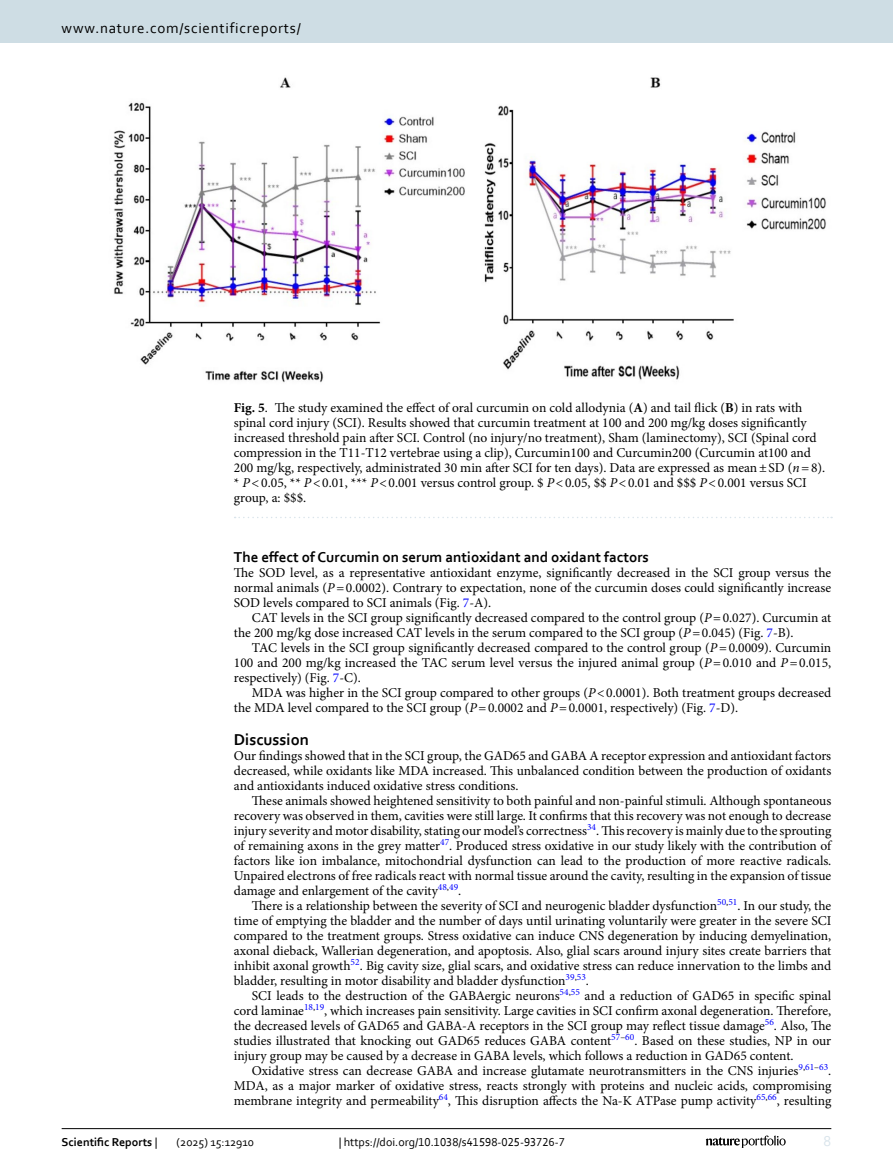
<style>
.page{position:relative;width:893px;height:1174px;background:#fff}
.page>*{position:absolute;margin:0;border:0;box-sizing:border-box;transform-origin:0 0}
.Head_1{font:700 16.5px "Corbel";color:#000}
.Head_2{font:700 15px "Corbel";color:#000}
.t1{font:15px "Corbel";letter-spacing:.05em;color:#000}
.t2{font:15px "Corbel";color:#d9e4eb}
.Body_Text_Indent{font:13.5px/15px "Minion Pro";color:#000;text-align:justify}
.Figure_Caption{font:13.5px/15px "Minion Pro";color:#000}
.Body_Text{font:13.5px/15px "Minion Pro";color:#000;text-align:justify}
.t3{font:12px "Corbel";color:#000}
.t4{font:700 12px "Corbel";color:#000}
.s1{font-weight:700}
.s2{font-style:italic}
.s3{color:#00f}
.s4{font-weight:400}
</style>
<div class="page">
<img style="left:114px;top:77px;width:712px;height:306px">
<svg style="left:235px;top:517px;width:597px;height:1px"></svg>
<hr style="left:62px;top:1128px;width:769px;height:1px;background:#000">
<svg style="left:706px;top:1135px;width:80px;height:12px"></svg>
<div style="left:0;top:0;width:893px;height:43px;background:#cedde4"></div>
<p class="t1" style="left:62px;top:18px;width:241px">www.nature.com/scientificreports/</p>
<p class="Figure_Caption" style="left:234px;top:400px;width:593px"><span class="s1">Fig. 5</span>. The study examined the effect of oral curcumin on cold allodynia (<span class="s1">A</span>) and tail flick (<span class="s1">B</span>) in rats with spinal cord injury (SCI). Results showed that curcumin treatment at 100 and 200 mg/kg doses significantly increased threshold pain after SCI. Control (no injury/no treatment), Sham (laminectomy), SCI (Spinal cord compression in the T11-T12 vertebrae using a clip), Curcumin100 and Curcumin200 (Curcumin at100 and 200 mg/kg, respectively, administrated 30 min after SCI for ten days). Data are expressed as mean±SD (<span class="s2">n=</span>8). * <span class="s2">P&lt;</span>0.05, ** <span class="s2">P</span>&lt;0.01, *** <span class="s2">P</span>&lt;0.001 versus control group. $ <span class="s2">P</span>&lt;0.05, $$ <span class="s2">P</span>&lt;0.01 and $$$ <span class="s2">P</span>&lt;0.001 versus SCI group, a: $$$.</p>
<p class="Head_2" style="left:234px;top:547px;width:417px">The effect of Curcumin on serum antioxidant and oxidant factors</p>
<p class="Body_Text" style="left:234px;top:565px;width:599px">The SOD level, as a representative antioxidant enzyme, significantly decreased in the SCI group versus the normal animals (<span class="s2">P</span>=0.0002). Contrary to expectation, none of the curcumin doses could significantly increase SOD levels compared to SCI animals (Fig. <span class="s3">7</span>-A).</p>
<p class="Body_Text_Indent" style="left:234px;top:610px;width:599px;text-indent:18px">CAT levels in the SCI group significantly decreased compared to the control group (<span class="s2">P</span>=0.027). Curcumin at the 200 mg/kg dose increased CAT levels in the serum compared to the SCI group (<span class="s2">P</span>=0.045) (Fig. <span class="s3">7</span>-B).</p>
<p class="Body_Text_Indent" style="left:234px;top:640px;width:599px;text-indent:18px">TAC levels in the SCI group significantly decreased compared to the control group (<span class="s2">P</span>=0.0009). Curcumin 100 and 200 mg/kg increased the TAC serum level versus the injured animal group (<span class="s2">P</span>=0.010 and <span class="s2">P</span>=0.015, respectively) (Fig. <span class="s3">7</span>-C).</p>
<p class="Body_Text_Indent" style="left:234px;top:685px;width:599px;text-indent:18px">MDA was higher in the SCI group compared to other groups (<span class="s2">P</span>&lt;0.0001). Both treatment groups decreased the MDA level compared to the SCI group (<span class="s2">P</span>=0.0002 and <span class="s2">P</span>=0.0001, respectively) (Fig. <span class="s3">7</span>-D).</p>
<p class="Head_1" style="left:234px;top:729px;width:77px">Discussion</p>
<p class="Body_Text" style="left:234px;top:748px;width:599px">Our findings showed that in the SCI group, the GAD65 and GABA A receptor expression and antioxidant factors decreased, while oxidants like MDA increased. This unbalanced condition between the production of oxidants and antioxidants induced oxidative stress conditions.</p>
<p class="Body_Text_Indent" style="left:234px;top:793px;width:599px;text-indent:18px">These animals showed heightened sensitivity to both painful and non-painful stimuli. Although spontaneous recovery was observed in them, cavities were still large. It confirms that this recovery was not enough to decrease injury severity and motor disability, stating our model’s correctness<sup>34</sup>. This recovery is mainly due to the sprouting of remaining axons in the grey matter<sup>47</sup>. Produced stress oxidative in our study likely with the contribution of factors like ion imbalance, mitochondrial dysfunction can lead to the production of more reactive radicals.<br>Unpaired electrons of free radicals react with normal tissue around the cavity, resulting in the expansion of tissue damage and enlargement of the cavity<sup>48</sup><sup>,</sup><sup>49</sup>.</p>
<p class="Body_Text_Indent" style="left:234px;top:898px;width:599px;text-indent:18px">There is a relationship between the severity of SCI and neurogenic bladder dysfunction<sup>50</sup><sup>,</sup><sup>51</sup>. In our study, the time of emptying the bladder and the number of days until urinating voluntarily were greater in the severe SCI compared to the treatment groups. Stress oxidative can induce CNS degeneration by inducing demyelination, axonal dieback, Wallerian degeneration, and apoptosis. Also, glial scars around injury sites create barriers that inhibit axonal growth<sup>52</sup>. Big cavity size, glial scars, and oxidative stress can reduce innervation to the limbs and bladder, resulting in motor disability and bladder dysfunction<sup>39</sup><sup>,</sup><sup>53</sup>.</p>
<p class="Body_Text_Indent" style="left:234px;top:988px;width:599px;text-indent:18px">SCI leads to the destruction of the GABAergic neurons<sup>54</sup><sup>,</sup><sup>55</sup> and a reduction of GAD65 in specific spinal cord laminae<sup>18</sup><sup>,</sup><sup>19</sup>, which increases pain sensitivity. Large cavities in SCI confirm axonal degeneration. Therefore, the decreased levels of GAD65 and GABA-A receptors in the SCI group may reflect tissue damage<sup>56</sup>. Also, The studies illustrated that knocking out GAD65 reduces GABA content<sup>57</sup><sup>–</sup><sup>60</sup>. Based on these studies, NP in our injury group may be caused by a decrease in GABA levels, which follows a reduction in GAD65 content.</p>
<p class="Body_Text_Indent" style="left:234px;top:1063px;width:599px;text-indent:18px">Oxidative stress can decrease GABA and increase glutamate neurotransmitters in the CNS injuries<sup>9</sup><sup>,</sup><sup>61</sup><sup>–</sup><sup>63</sup>.<br>MDA, as a major marker of oxidative stress, reacts strongly with proteins and nucleic acids, compromising membrane integrity and permeability<sup>64</sup>, This disruption affects the Na-K ATPase pump activity<sup>65</sup><sup>,</sup><sup>66</sup>, resulting</p>
<p class="t4" style="left:62px;top:1134px;width:97px">Scientific Reports <span class="s4">|</span></p>
<p class="t3" style="left:177px;top:1134px;width:79px">(2025) 15:12910</p>
<p class="t3" style="left:339px;top:1134px;width:228px">| https://doi.org/10.1038/s41598-025-93726-7</p>
<p class="t2" style="left:824px;top:1132px;width:9px">8</p>
</div>
